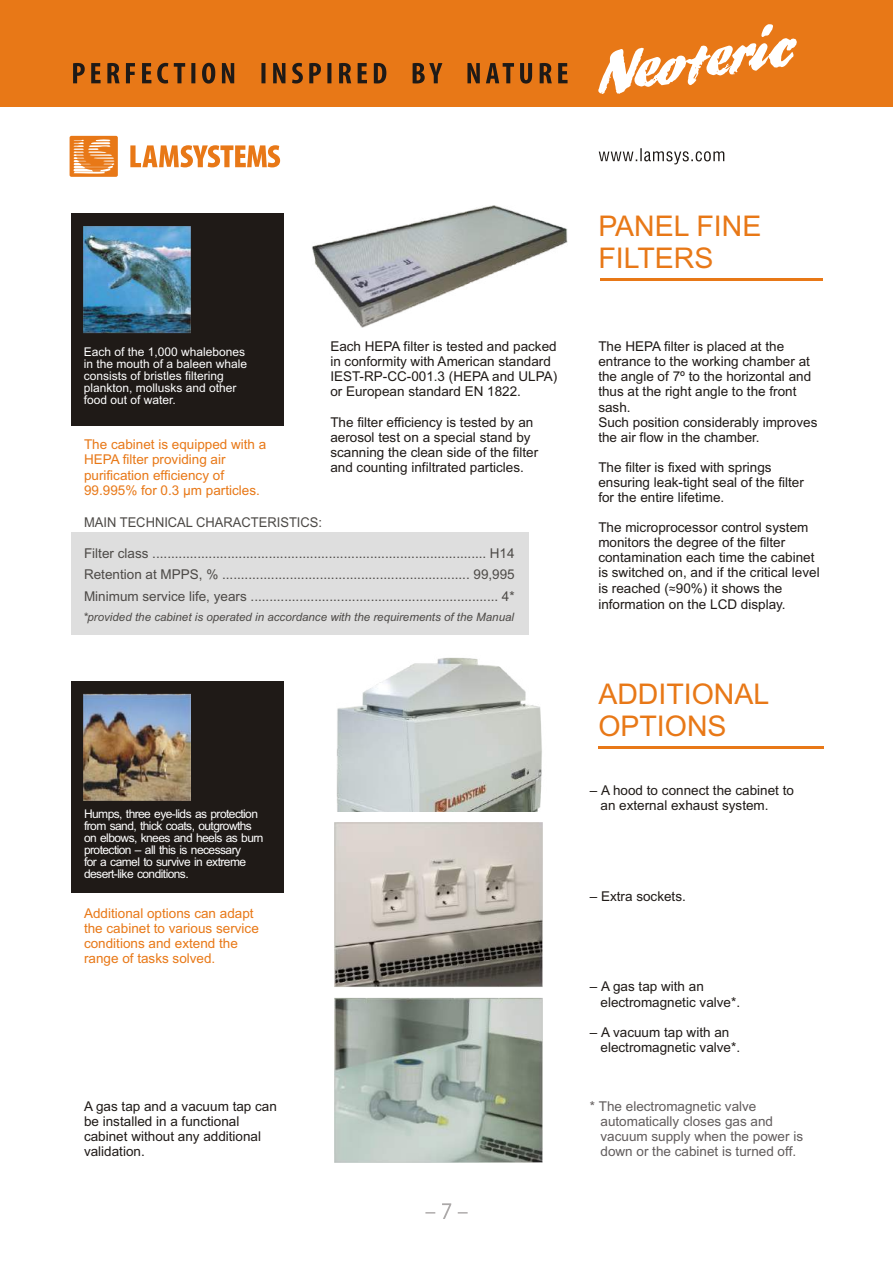
<style>
.page{position:relative;width:893px;height:1263px;background:#fff}
.page>*{position:absolute;margin:0;border:0;box-sizing:border-box;transform-origin:0 0}
.t1{font:28.5px/31.8px "Arial";color:#e87817}
.t2{font:13.5px/15.1px "Arial";color:#1f1a17}
.t3{font:13.5px/20.4px "Arial";color:#4d4a47}
.t4{font:13.5px/15.1px "Arial";color:#e87817}
.t5{font:13.5px/15.1px "Arial";color:#615c5c}
.t6{font:13.5px "Arial";color:#4d4a47;scale:.96 1}
.t7{font:12px/12px "Arial";letter-spacing:-.045em;color:#fff}
.t8{font:12px/12px "Arial";color:#fff}
.t9{font:italic 11.55px "Arial";color:#4d4a47}
.s1{font-family:"Arial Unicode MS";font-size:12px}
</style>
<div class="page">
<div style="left:71px;top:532px;width:458px;height:102px;background:#dedede"></div>
<hr style="left:598px;top:746px;width:225px;height:3px;background:#e87817">
<div style="left:71px;top:681px;width:213px;height:212px;background:#1f1a17"></div>
<img style="left:335px;top:823px;width:207px;height:339px">
<img style="left:336px;top:657px;width:206px;height:155px">
<div style="left:71px;top:214px;width:213px;height:212px;background:#1f1a17"></div>
<img style="left:312px;top:206px;width:256px;height:121px">
<hr style="left:601px;top:279px;width:222px;height:2px;background:#e87817">
<svg style="left:425px;top:1203px;width:43px;height:16px"></svg>
<div style="left:0;top:0;width:893px;height:106px;background:#e87817"></div>
<svg style="left:73px;top:63px;width:495px;height:21px"></svg>
<svg style="left:70px;top:136px;width:48px;height:41px;background:#ed974d"></svg>
<svg style="left:130px;top:145px;width:150px;height:22px"></svg>
<svg style="left:598px;top:24px;width:199px;height:70px"></svg>
<svg style="left:599px;top:148px;width:125px;height:16px"></svg>
<img style="left:84px;top:226px;width:107px;height:574px">
<p class="t8" style="left:84px;top:347px;width:165px">Each of the 1,000 whalebones in the mouth of a baleen whale consists of bristles filtering plankton, mollusks and other food out of water.</p>
<p class="t4" style="left:84px;top:438px;width:184px">The cabinet is equipped with a<br>HEPA filter providing air purification efficiency of<br>99.995% for 0.3 µm particles.</p>
<p class="t6" style="left:84px;top:517px;width:249px">MAIN TECHNICAL CHARACTERISTICS:</p>
<p class="t2" style="left:330px;top:340px;width:228px">Each HEPA filter is tested and packed in conformity with American standard IEST-RP-CC-001.3 (HEPA and ULPA) or European standard EN 1822.</p>
<p class="t2" style="left:330px;top:416px;width:209px">The filter efficiency is tested by an aerosol test on a special stand by scanning the clean side of the filter and counting infiltrated particles.</p>
<p class="t3" style="left:84px;top:545px;width:432px">Filter class ......................................................................................... H14<br>Retention at MPPS, % .................................................................. 99,995</p>
<p class="t3" style="left:84px;top:587px;width:432px">Minimum service life, years .................................................................. 4*</p>
<p class="t9" style="left:83px;top:613px;width:433px">*provided the cabinet is operated in accordance with the requirements of the Manual</p>
<p class="t7" style="left:84px;top:808px;width:181px">Humps, three eye-lids as protection from sand, thick coats, outgrowths on elbows, knees and heels as burn protection – all this is necessary<br>for a camel to survive in extreme desert-like conditions.</p>
<p class="t4" style="left:84px;top:906px;width:176px">Additional options can adapt the cabinet to various service conditions and extend the range of tasks solved.</p>
<p class="t2" style="left:84px;top:1100px;width:194px">A gas tap and a vacuum tap can be installed in a functional cabinet without any additional validation.</p>
<h1 class="t1" style="left:598px;top:213px;width:165px">PANEL FINE<br>FILTERS</h1>
<p class="t2" style="left:598px;top:340px;width:221px">The HEPA filter is placed at the entrance to the working chamber at the angle of 7º to the horizontal and thus at the right angle to the front sash.<br>Such position considerably improves the air flow in the chamber.</p>
<p class="t2" style="left:598px;top:461px;width:207px">The filter is fixed with springs ensuring leak-tight seal of the filter for the entire lifetime.</p>
<p class="t2" style="left:598px;top:521px;width:223px">The microprocessor control system monitors the degree of the filter contamination each time the cabinet is switched on, and if the critical level is reached (<span class="s1">≈</span>90%) it shows the information on the LCD display.</p>
<h1 class="t1" style="left:598px;top:681px;width:173px">ADDITIONAL<br>OPTIONS</h1>
<p class="t2" style="left:600px;top:784px;width:195px;text-indent:-11px">– A hood to connect the cabinet to an external exhaust system.</p>
<p class="t2" style="left:590px;top:890px;width:98px">– Extra sockets.</p>
<p class="t2" style="left:600px;top:980px;width:141px;text-indent:-11px">– A gas tap with an electromagnetic valve*.</p>
<p class="t2" style="left:600px;top:1025px;width:141px;text-indent:-11px">– A vacuum tap with an electromagnetic valve*.</p>
<p class="t5" style="left:600px;top:1100px;width:204px;text-indent:-11px">* The electromagnetic valve automatically closes gas and vacuum supply when the power is down or the cabinet is turned off.</p>
</div>
